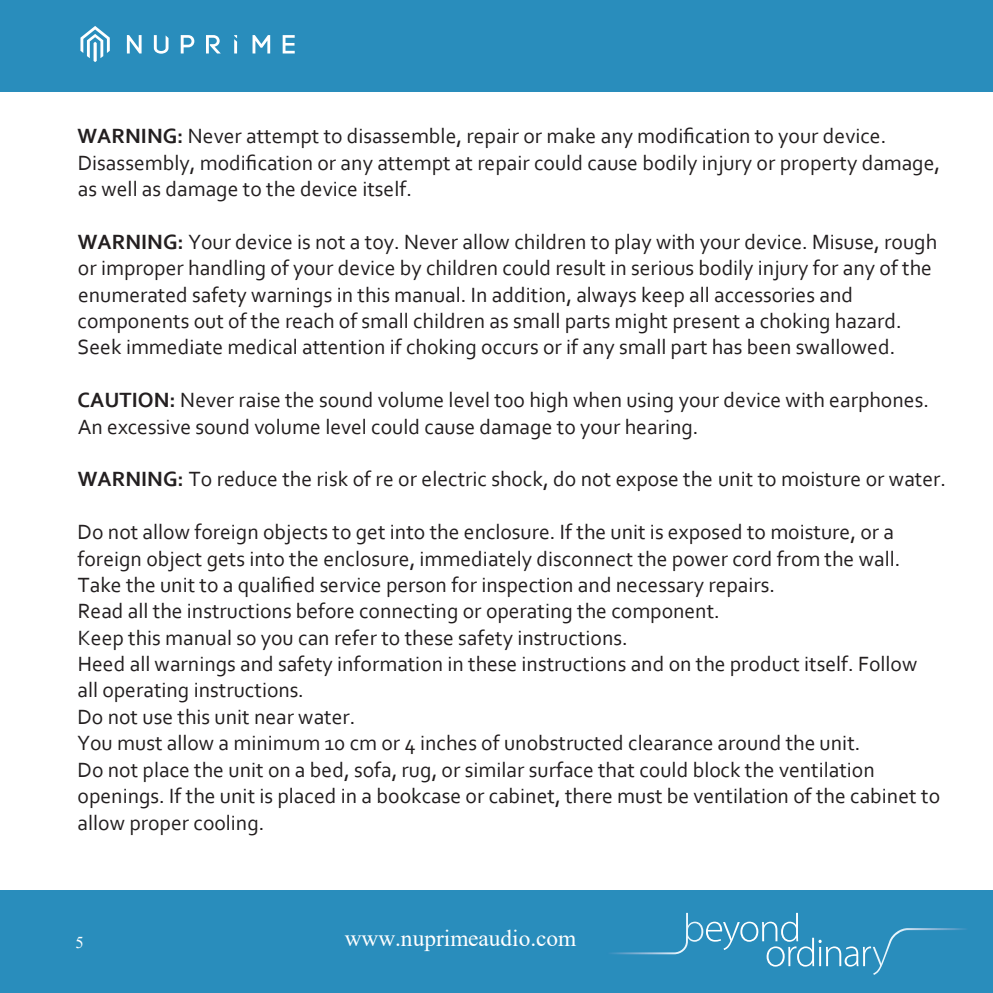
<style>
.page{position:relative;width:993px;height:993px;background:#fff}
.page>*{position:absolute;margin:0;border:0;box-sizing:border-box;transform-origin:0 0}
.t1{font:23.4px "Times New Roman";color:#fff}
.t2{font:21.6px/26.4px "Corbel";color:#231f20}
.t3{font:16.6px "Times New Roman";color:#fff}
.s1{font-weight:700}
</style>
<div class="page">
<div style="left:0;top:890px;width:992px;height:102px;background:#298dbc"></div>
<svg style="left:610px;top:912px;width:356px;height:62px"></svg>
<div style="left:0;top:0;width:992px;height:91px;background:#298dbc"></div>
<svg style="left:80px;top:26px;width:30px;height:36px"></svg>
<svg style="left:127px;top:35px;width:14px;height:18px"></svg>
<svg style="left:181px;top:35px;width:13px;height:18px"></svg>
<svg style="left:206px;top:35px;width:15px;height:18px"></svg>
<svg style="left:252px;top:35px;width:18px;height:18px"></svg>
<svg style="left:282px;top:35px;width:12px;height:18px"></svg>
<svg style="left:154px;top:35px;width:14px;height:19px"></svg>
<svg style="left:234px;top:35px;width:3px;height:18px"></svg>
<p class="t2" style="left:78px;top:122px;width:863px"><span class="s1">WARNING:</span> Never attempt to disassemble, repair or make any modification to your device.<br>Disassembly, modification or any attempt at repair could cause bodily injury or property damage, as well as damage to the device itself.</p>
<p class="t2" style="left:78px;top:228px;width:860px"><span class="s1">WARNING:</span> Your device is not a toy. Never allow children to play with your device. Misuse, rough or improper handling of your device by children could result in serious bodily injury for any of the enumerated safety warnings in this manual. In addition, always keep all accessories and components out of the reach of small children as small parts might present a choking hazard.<br>Seek immediate medical attention if choking occurs or if any small part has been swallowed.</p>
<p class="t2" style="left:78px;top:386px;width:852px"><span class="s1">CAUTION:</span> Never raise the sound volume level too high when using your device with earphones.<br>An excessive sound volume level could cause damage to your hearing.</p>
<p class="t2" style="left:78px;top:465px;width:869px"><span class="s1">WARNING:</span> To reduce the risk of re or electric shock, do not expose the unit to moisture or water.</p>
<p class="t2" style="left:77px;top:518px;width:864px">Do not allow foreign objects to get into the enclosure. If the unit is exposed to moisture, or a foreign object gets into the enclosure, immediately disconnect the power cord from the wall.<br>Take the unit to a qualified service person for inspection and necessary repairs.<br>Read all the instructions before connecting or operating the component.<br>Keep this manual so you can refer to these safety instructions.<br>Heed all warnings and safety information in these instructions and on the product itself. Follow all operating instructions.<br>Do not use this unit near water.<br>You must allow a minimum 10 cm or 4 inches of unobstructed clearance around the unit.<br>Do not place the unit on a bed, sofa, rug, or similar surface that could block the ventilation openings. If the unit is placed in a bookcase or cabinet, there must be ventilation of the cabinet to allow proper cooling.</p>
<p class="t3" style="left:76px;top:930px;width:10px">5</p>
<p class="t1" style="left:345px;top:921px;width:233px">www.nuprimeaudio.com</p>
</div>
